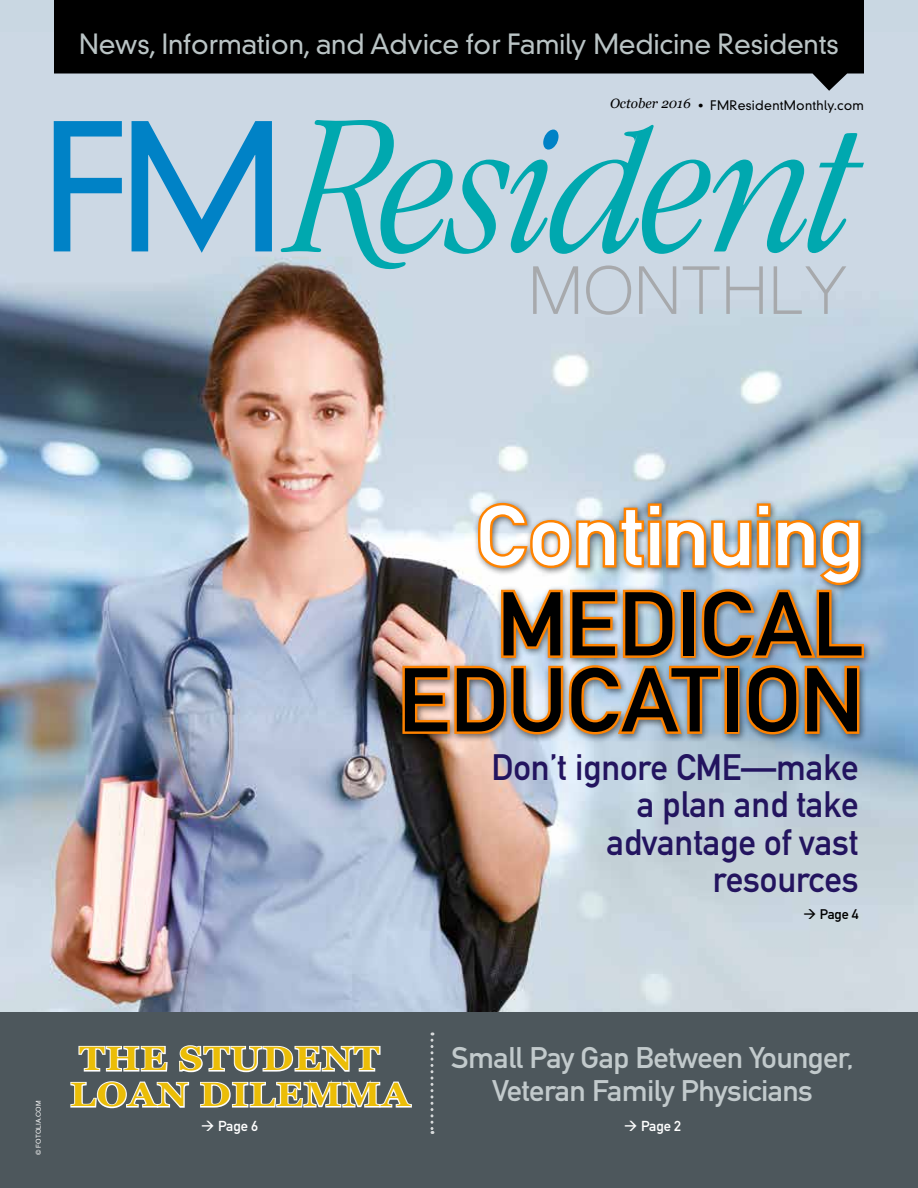
<style>
.page{position:relative;width:918px;height:1188px;background:#fff}
.page>*{position:absolute;margin:0;border:0;box-sizing:border-box;transform-origin:0 0}
.t1{font:88.8px/76.1px "DIN Mittelschrift";color:#000;text-align:right;scale:1.05 1}
.t2{font:83.25px "DIN Mittelschrift";letter-spacing:-.01em;color:#fff;scale:1.05 1}
.t3{font:36.3px/37.5px "DIN Mittelschrift";letter-spacing:-.005em;color:#23145f;text-align:right}
.t4{font:700 33.75px/36px "Georgia";letter-spacing:.03em;color:#ebbd07;scale:1.09 1}
.t5{font:29.4px/33px "DIN Mittelschrift";letter-spacing:-.02em;color:#c2cacc;text-align:center;scale:1.04 1}
.t6{font:300 27px "DIN Neuzeit Grotesk";letter-spacing:-.01em;color:#bac4c5}
.t7{font:14.25px "DIN Mittelschrift";letter-spacing:-.01em;color:#fff}
.t8{font:13.8px "DIN Mittelschrift";color:#000}
.t9{font:300 12.75px "DIN Neuzeit Grotesk";letter-spacing:.02em;color:#000}
.t10{font:6.75px "Akzidenz Grotesk";color:#fff}
.s1{font-family:"Georgia";font-weight:400;font-style:italic;font-size:13.5px}
.s2{font-family:"Georgia";font-weight:400;font-style:italic;font-size:15px}
</style>
<div class="page">
<img style="left:0;top:32px;width:918px;height:980px">
<svg style="left:54px;top:0;width:810px;height:91px;background:#26282a"></svg>
<svg style="left:54px;top:121px;width:68px;height:130px;background:#75b3d7"></svg>
<svg style="left:132px;top:121px;width:140px;height:132px;background:#75b3d7"></svg>
<svg style="left:281px;top:120px;width:583px;height:195px;background:#a2c9d3"></svg>
<div style="left:0;top:1012px;width:918px;height:176px;background:#4d575c"></div>
<svg style="left:70px;top:1045px;width:342px;height:64px"></svg>
<svg style="left:430px;top:1032px;width:4px;height:102px"></svg>
<div style="left:397px;top:499px;width:475px;height:244px;background:#000;opacity:.54"></div>
<img style="left:400px;top:500px;width:466px;height:238px">
<p class="t6" style="left:79px;top:28px;width:761px">News, Information, and Advice for Family Medicine Residents</p>
<p class="t9" style="left:610px;top:98px;width:255px"><span class="s1">October 2016</span> <span class="s2">•</span> FMResidentMonthly.com</p>
<h2 class="t2" style="left:476px;top:487px;width:371px">Continuing</h2>
<h1 class="t1" style="left:398px;top:587px;width:445px">MEDICAL<br>EDUCATION</h1>
<p class="t3" style="left:492px;top:749px;width:369px">Don’t ignore CME—make a plan and take advantage of vast resources</p>
<p class="t8" style="left:803px;top:906px;width:57px">→ Page 4</p>
<p class="t10" style="left:34px;top:1155px;width:56px;rotate:-90deg">© FOTOLIA.COM</p>
<p class="t4" style="left:70px;top:1039px;width:313px">THE STUDENT<br>LOAN DILEMMA</p>
<p class="t7" style="left:201px;top:1117px;width:59px">→ Page 6</p>
<p class="t5" style="left:451px;top:1041px;width:389px">Small Pay Gap Between Younger,<br>Veteran Family Physicians</p>
<p class="t7" style="left:624px;top:1118px;width:59px">→ Page 2</p>
</div>
